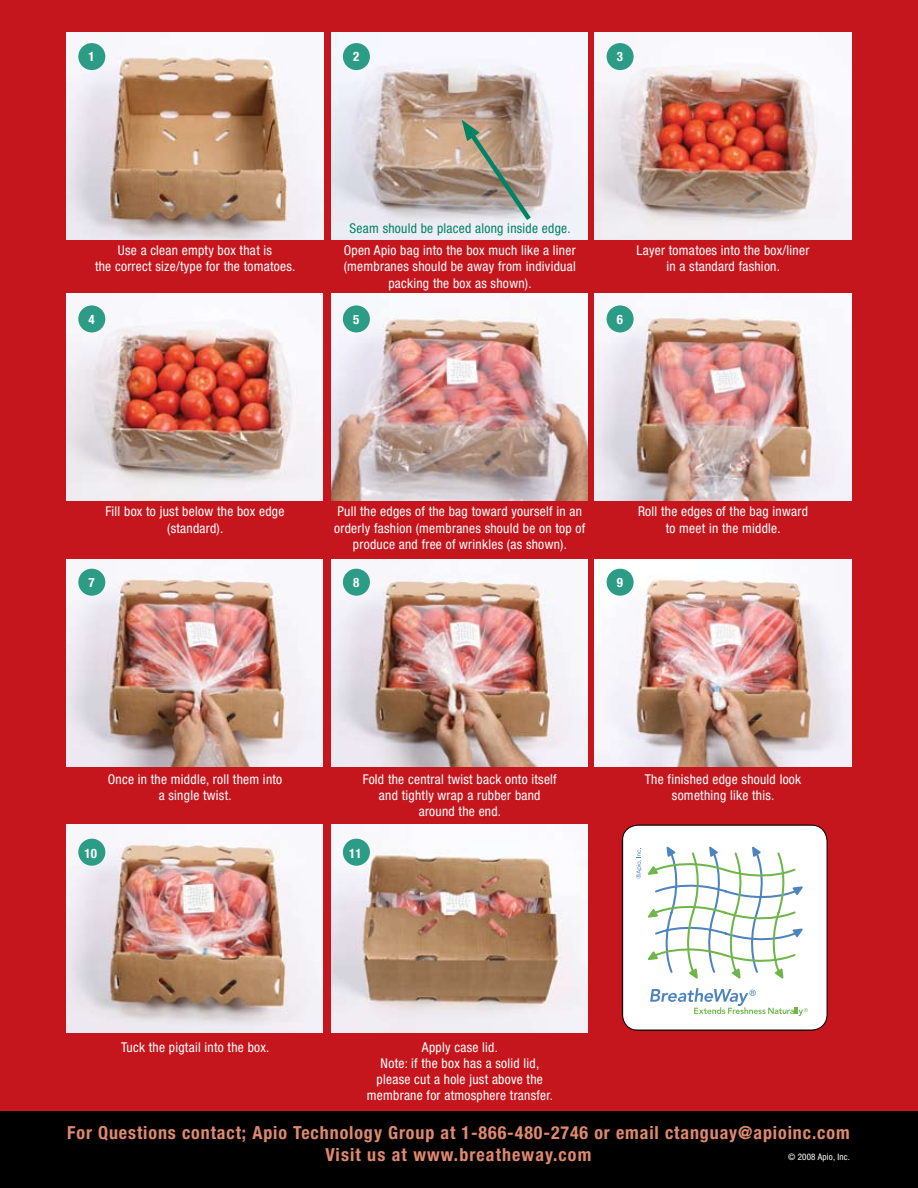
<style>
.page{position:relative;width:918px;height:1188px;background:#c6161d}
.page>*{position:absolute;margin:0;border:0;box-sizing:border-box;transform-origin:0 0}
.t1{font:700 condensed 18px/21.6px "Helvetica Neue";letter-spacing:.05em;color:#e0896f;text-align:center}
.t2{font:condensed 13.5px/16.2px "Helvetica Neue";letter-spacing:.02em;color:#fff;text-align:center}
.t3{font:condensed 13.5px "Helvetica Neue";letter-spacing:.02em;color:#008265}
.t4{font:700 condensed 12.9px "Helvetica Neue";color:#fff}
.t5{font:condensed 9px "Helvetica Neue";letter-spacing:.02em;color:#fff}
</style>
<div class="page">
<img style="left:67px;top:32px;width:256px;height:208px">
<img style="left:332px;top:32px;width:255px;height:208px">
<img style="left:595px;top:32px;width:256px;height:208px">
<img style="left:66px;top:293px;width:256px;height:208px">
<img style="left:331px;top:293px;width:257px;height:208px">
<img style="left:595px;top:293px;width:256px;height:208px">
<img style="left:66px;top:559px;width:256px;height:208px">
<img style="left:331px;top:559px;width:257px;height:208px">
<img style="left:595px;top:559px;width:256px;height:208px">
<img style="left:66px;top:825px;width:256px;height:207px">
<img style="left:331px;top:825px;width:257px;height:207px">
<div style="left:78px;top:43px;width:27px;height:27px;background:#2d9c87;border-radius:50%"></div>
<div style="left:343px;top:43px;width:27px;height:27px;background:#2d9c87;border-radius:50%"></div>
<div style="left:607px;top:43px;width:27px;height:27px;background:#2d9c87;border-radius:50%"></div>
<div style="left:78px;top:305px;width:27px;height:27px;background:#2d9c87;border-radius:50%"></div>
<div style="left:343px;top:305px;width:27px;height:27px;background:#2d9c87;border-radius:50%"></div>
<div style="left:607px;top:305px;width:27px;height:27px;background:#2d9c87;border-radius:50%"></div>
<div style="left:78px;top:569px;width:27px;height:27px;background:#2d9c87;border-radius:50%"></div>
<div style="left:343px;top:569px;width:27px;height:27px;background:#2d9c87;border-radius:50%"></div>
<div style="left:607px;top:569px;width:27px;height:27px;background:#2d9c87;border-radius:50%"></div>
<div style="left:78px;top:839px;width:27px;height:27px;background:#2d9c87;border-radius:50%"></div>
<div style="left:343px;top:839px;width:27px;height:27px;background:#2d9c87;border-radius:50%"></div>
<div style="left:0;top:1111px;width:918px;height:77px;background:#000"></div>
<svg style="left:622px;top:825px;width:205px;height:205px;background:#edf3f0"></svg>
<div style="left:622px;top:825px;width:205px;height:206px;border:1px solid #000;border-radius:16px"></div>
<svg style="left:462px;top:120px;width:73px;height:105px;background:#a69d8d"></svg>
<p class="t4" style="left:88px;top:49px;width:8px">1</p>
<p class="t4" style="left:353px;top:49px;width:8px">2</p>
<p class="t4" style="left:617px;top:49px;width:8px">3</p>
<p class="t3" style="left:350px;top:220px;width:223px">Seam should be placed along inside edge.</p>
<p class="t2" style="left:95px;top:242px;width:202px">Use a clean empty box that is<br>the correct size/type for the tomatoes.</p>
<p class="t2" style="left:344px;top:242px;width:234px">Open Apio bag into the box much like a liner (membranes should be away from individual packing the box as shown).</p>
<p class="t2" style="left:637px;top:242px;width:174px">Layer tomatoes into the box/liner in a standard fashion.</p>
<p class="t4" style="left:88px;top:311px;width:8px">4</p>
<p class="t4" style="left:353px;top:311px;width:8px">5</p>
<p class="t4" style="left:617px;top:311px;width:8px">6</p>
<p class="t2" style="left:106px;top:503px;width:180px">Fill box to just below the box edge (standard).</p>
<p class="t2" style="left:334px;top:503px;width:252px">Pull the edges of the bag toward yourself in an orderly fashion (membranes should be on top of produce and free of wrinkles (as shown).</p>
<p class="t2" style="left:638px;top:503px;width:171px">Roll the edges of the bag inward to meet in the middle.</p>
<p class="t4" style="left:88px;top:575px;width:8px">7</p>
<p class="t4" style="left:353px;top:575px;width:8px">8</p>
<p class="t4" style="left:617px;top:575px;width:8px">9</p>
<p class="t2" style="left:108px;top:771px;width:176px">Once in the middle, roll them into a single twist.</p>
<p class="t2" style="left:363px;top:771px;width:196px">Fold the central twist back onto itself and tightly wrap a rubber band around the end.</p>
<p class="t2" style="left:645px;top:771px;width:158px">The finished edge should look something like this.</p>
<p class="t4" style="left:85px;top:845px;width:14px">10</p>
<p class="t4" style="left:349px;top:845px;width:14px">11</p>
<p class="t2" style="left:121px;top:1039px;width:150px">Tuck the pigtail into the box.</p>
<p class="t2" style="left:367px;top:1039px;width:188px">Apply case lid.<br>Note: if the box has a solid lid, please cut a hole just above the membrane for atmosphere transfer.</p>
<h1 class="t1" style="left:67px;top:1122px;width:784px">For Questions contact; Apio Technology Group at 1-866-480-2746 or email ctanguay@apioinc.com<br>Visit us at www.breatheway.com</h1>
<p class="t5" style="left:788px;top:1151px;width:63px">© 2008 Apio, Inc.</p>
</div>
